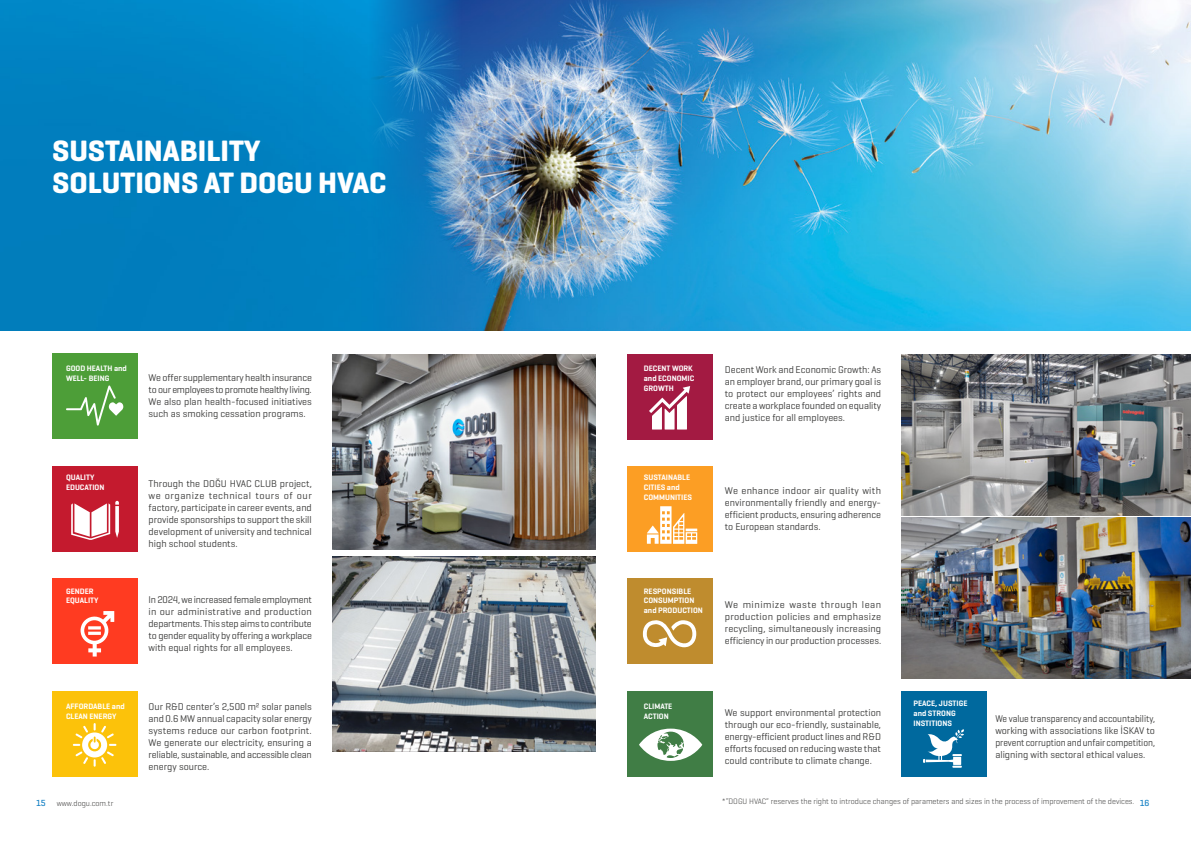
<style>
.page{position:relative;width:1191px;height:842px;background:#fff}
.page>*{position:absolute;margin:0;border:0;box-sizing:border-box;transform-origin:0 0}
.t1{font:700 30px/32px "Geogrotesque";color:#fff}
.t2{font:10px/12px "Geogrotesque";color:#3c3c3b;text-align:justify}
.t3{font:10px/12px "Geogrotesque";color:#3c3c3b;text-align:justify;scale:.93 1}
.t4{font:600 8px/9.6px "Geogrotesque";color:#fff}
.t5{font:300 8px "Geogrotesque";color:#3c3c3b}
.t6{font:300 8px "Geogrotesque";color:#3d3c3b}
.s1{font-weight:500;font-size:9px;color:#1380c4}
</style>
<div class="page">
<img style="left:0;top:0;width:303px;height:330px">
<div style="left:303px;top:0;width:888px;height:330px;background:linear-gradient(to bottom,#008dd0,#007cbb)"></div>
<img style="left:361px;top:0;width:830px;height:330px">
<div style="left:52px;top:353px;width:85px;height:86px;background:#4d9e38"></div>
<svg style="left:66px;top:385px;width:57px;height:41px"></svg>
<div style="left:52px;top:467px;width:85px;height:85px;background:#c41a2e"></div>
<svg style="left:71px;top:501px;width:48px;height:39px"></svg>
<div style="left:52px;top:579px;width:85px;height:85px;background:#ff3b21"></div>
<svg style="left:81px;top:611px;width:33px;height:45px"></svg>
<div style="left:52px;top:691px;width:85px;height:85px;background:#fcc20a"></div>
<svg style="left:73px;top:723px;width:43px;height:44px"></svg>
<img style="left:332px;top:557px;width:264px;height:195px">
<img style="left:332px;top:355px;width:264px;height:195px">
<img style="left:901px;top:355px;width:290px;height:160px">
<img style="left:901px;top:518px;width:290px;height:160px">
<div style="left:627px;top:355px;width:85px;height:85px;background:#a31a42"></div>
<svg style="left:649px;top:386px;width:41px;height:43px"></svg>
<div style="left:627px;top:467px;width:85px;height:85px;background:#fc9e24"></div>
<svg style="left:647px;top:506px;width:50px;height:38px"></svg>
<div style="left:627px;top:579px;width:85px;height:85px;background:#bf8c2e"></div>
<svg style="left:643px;top:620px;width:53px;height:28px"></svg>
<div style="left:627px;top:691px;width:85px;height:85px;background:#407d45"></div>
<svg style="left:639px;top:728px;width:63px;height:33px"></svg>
<div style="left:901px;top:691px;width:85px;height:85px;background:#00699e"></div>
<svg style="left:923px;top:729px;width:41px;height:39px"></svg>
<h1 class="t1" style="left:52px;top:134px;width:336px">SUSTAINABILITY<br>SOLUTIONS AT DOGU HVAC</h1>
<p class="t4" style="left:66px;top:364px;width:62px">GOOD HEALTH and<br>WELL- BEING</p>
<p class="t4" style="left:644px;top:364px;width:52px">DECENT WORK and ECONOMIC<br>GROWTH</p>
<p class="t2" style="left:149px;top:371px;width:165px">We offer supplementary health insurance to our employees to promote healthy living.<br>We also plan health-focused initiatives such as smoking cessation programs.</p>
<p class="t2" style="left:725px;top:363px;width:158px">Decent Work and Economic Growth: As an employer brand, our primary goal is to protect our employees’ rights and create a workplace founded on equality and justice for all employees.</p>
<p class="t4" style="left:66px;top:473px;width:40px">QUALITY<br>EDUCATION</p>
<p class="t4" style="left:644px;top:473px;width:50px">SUSTAINABLE<br>CITIES and<br>COMMUNITIES</p>
<p class="t2" style="left:149px;top:477px;width:165px">Through the DOĞU HVAC CLUB project, we organize technical tours of our factory, participate in career events, and provide sponsorships to support the skill development of university and technical high school students.</p>
<p class="t2" style="left:725px;top:484px;width:158px">We enhance indoor air quality with environmentally friendly and energy&shy;efficient products, ensuring adherence to European standards.</p>
<p class="t4" style="left:66px;top:586px;width:34px">GENDER<br>EQUALITY</p>
<p class="t2" style="left:149px;top:593px;width:165px">In 2024, we increased female employment in our administrative and production departments. This step aims to contribute to gender equality by offering a workplace with equal rights for all employees.</p>
<p class="t4" style="left:644px;top:586px;width:61px">RESPONSIBLE<br>CONSUMPTION and PRODUCTION</p>
<p class="t2" style="left:725px;top:598px;width:158px">We minimize waste through lean production policies and emphasize recycling, simultaneously increasing efficiency in our production processes.</p>
<p class="t4" style="left:66px;top:701px;width:60px">AFFORDABLE and<br>CLEAN ENERGY</p>
<p class="t2" style="left:149px;top:700px;width:165px">Our R&amp;D center’s 2,500 m² solar panels and 0.6 MW annual capacity solar energy systems reduce our carbon footprint.<br>We generate our electricity, ensuring a reliable, sustainable, and accessible clean energy source.</p>
<p class="t4" style="left:644px;top:701px;width:30px">CLIMATE<br>ACTION</p>
<p class="t4" style="left:913px;top:699px;width:55px">PEACE, JUSTIGE and STRONG<br>INSTITIONS</p>
<p class="t2" style="left:725px;top:706px;width:158px">We support environmental protection through our eco-friendly, sustainable, energy-efficient product lines and R&amp;D efforts focused on reducing waste that could contribute to climate change.</p>
<p class="t3" style="left:995px;top:712px;width:173px">We value transparency and accountability, working with associations like İSKAV to prevent corruption and unfair competition, aligning with sectoral ethical values.</p>
<p class="t6" style="left:36px;top:798px;width:79px"><span class="s1">15</span> www.dogu.com.tr</p>
<p class="t5" style="left:721px;top:796px;width:429px">*“DOGU HVAC” reserves the right to introduce changes of parameters and sizes in the process of improvement of the devices. <span class="s1">16</span></p>
</div>
